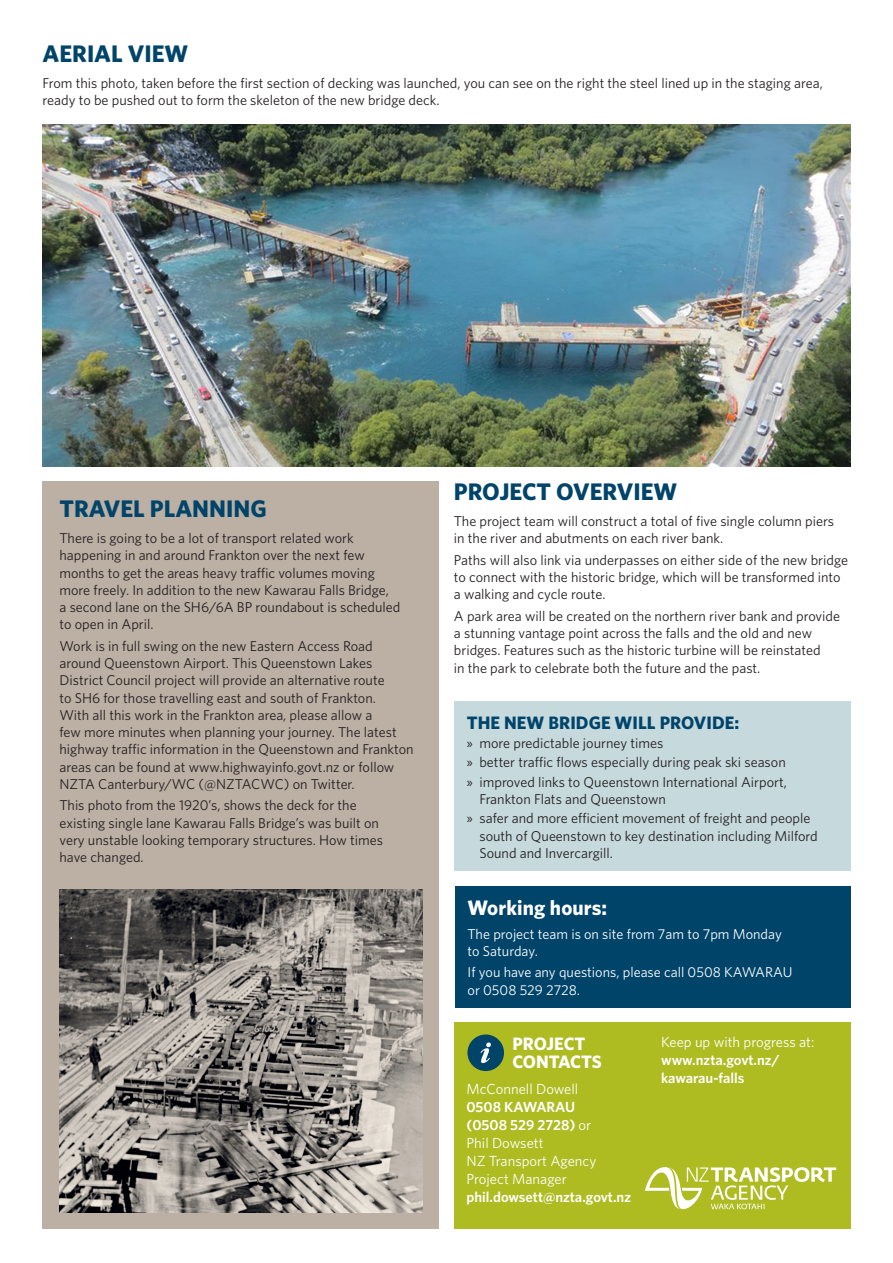
<style>
.page{position:relative;width:893px;height:1263px;background:#fff}
.page>*{position:absolute;margin:0;border:0;box-sizing:border-box;transform-origin:0 0}
.Body_Subhead_01{font:700 24px "Whitney";color:#00446a}
.Body_Subhead_02{font:700 21px "Whitney";letter-spacing:.005em;color:#fff}
.Body_Subhead_03{font:700 18px "Whitney";letter-spacing:.005em;color:#00446a}
.Contact_Heading{font:700 18px/18px "Whitney";letter-spacing:-.01em;color:#fff}
.Contact_Heading-2{font:600 14.7px/18px "Whitney";color:#fff}
.Contact_Heading-3{font:14.7px/18px "Whitney";color:#fff}
.Body{font:14.25px/17.2px "Whitney";color:#231f20}
.Body-2{font:14.25px/17.2px "Whitney";color:#fff}
.s1{font-family:"Myriad Pro"}
.s2{font-weight:400}
.s3{font-weight:600}
</style>
<div class="page">
<div style="left:43px;top:481px;width:396px;height:748px;background:#bcafa4"></div>
<img style="left:60px;top:889px;width:362px;height:323px">
<img style="left:43px;top:124px;width:807px;height:342px">
<div style="left:455px;top:885px;width:395px;height:122px;background:#00446a"></div>
<div style="left:454px;top:1022px;width:396px;height:207px;background:#aebc21"></div>
<svg style="left:645px;top:1167px;width:191px;height:43px"></svg>
<div style="left:467px;top:1034px;width:37px;height:37px;background:#00446a;border-radius:50%"></div>
<svg style="left:480px;top:1042px;width:11px;height:21px"></svg>
<div style="left:454px;top:701px;width:396px;height:170px;background:#c6d9dc"></div>
<p class="Body_Subhead_01" style="left:43px;top:38px;width:147px">AERIAL VIEW</p>
<p class="Body" style="left:43px;top:74px;width:782px">From this photo, taken before the first section of decking was launched, you can see on the right the steel lined up in the staging area, ready to be pushed out to form the skeleton of the new bridge deck.</p>
<p class="Body_Subhead_01" style="left:60px;top:493px;width:209px">TRAVEL PLANNING</p>
<p class="Body" style="left:60px;top:529px;width:342px">There is going to be a lot of transport related work happening in and around Frankton over the next few months to get the areas heavy traffic volumes moving more freely. In addition to the new Kawarau Falls Bridge,<br>a second lane on the SH6/6A BP roundabout is scheduled to open in April.</p>
<p class="Body" style="left:60px;top:637px;width:356px">Work is in full swing on the new Eastern Access Road around Queenstown Airport. This Queenstown Lakes District Council project will provide an alternative route<br>to SH6 for those travelling east and south of Frankton.<br>With all this work in the Frankton area, please allow a<br>few more minutes when planning your journey. The latest highway traffic information in the Queenstown and Frankton areas can be found at www.highwayinfo.govt.nz or follow NZTA Canterbury/WC (@NZTACWC) on Twitter.</p>
<p class="Body" style="left:60px;top:796px;width:325px">This photo from the 1920’s, shows the deck for the existing single lane Kawarau Falls Bridge’s was built on very unstable looking temporary structures. How times have changed.</p>
<p class="Body_Subhead_01" style="left:454px;top:476px;width:225px">PROJECT OVERVIEW</p>
<p class="Body" style="left:454px;top:512px;width:382px">The project team will construct a total of five single column piers in the river and abutments on each river bank.</p>
<p class="Body" style="left:454px;top:551px;width:396px">Paths will also link via underpasses on either side of the new bridge to connect with the historic bridge, which will be transformed into a walking and cycle route.</p>
<p class="Body" style="left:454px;top:607px;width:388px">A park area will be created on the northern river bank and provide a stunning vantage point across the falls and the old and new bridges. Features such as the historic turbine will be reinstated<br>in the park to celebrate both the future and the past.</p>
<p class="Body_Subhead_03" style="left:467px;top:710px;width:274px">THE NEW BRIDGE WILL PROVIDE:</p>
<p class="Body" style="left:467px;top:734px;width:198px"><span class="s1">»</span> more predictable journey times</p>
<p class="Body" style="left:467px;top:753px;width:321px"><span class="s1">»</span> better traffic flows especially during peak ski season</p>
<p class="Body" style="left:479px;top:773px;width:309px;text-indent:-13px"><span class="s1">»</span> improved links to Queenstown International Airport,<br>Frankton Flats and Queenstown</p>
<p class="Body" style="left:479px;top:809px;width:340px;text-indent:-13px"><span class="s1">»</span> safer and more efficient movement of freight and people south of Queenstown to key destination including Milford<br>Sound and Invercargill.</p>
<p class="Body_Subhead_02" style="left:468px;top:894px;width:141px">Working hours:</p>
<p class="Body-2" style="left:468px;top:925px;width:316px">The project team is on site from 7am to 7pm Monday to Saturday.</p>
<p class="Body-2" style="left:468px;top:963px;width:326px">If you have any questions, please call 0508 KAWARAU or 0508 529 2728.</p>
<p class="Contact_Heading" style="left:512px;top:1034px;width:91px">PROJECT<br>CONTACTS</p>
<p class="Contact_Heading-2" style="left:466px;top:1080px;width:126px"><span class="s2">McConnell Dowell<br></span>0508 KAWARAU (0508 529 2728) <span class="s2">or</span></p>
<p class="Contact_Heading-3" style="left:466px;top:1133px;width:166px">Phil Dowsett<br>NZ Transport Agency<br>Project Manager <span class="s3">phil.dowsett@nzta.govt.nz</span></p>
<p class="Contact_Heading-2" style="left:661px;top:1032px;width:155px"><span class="s2">Keep up with progress at: </span>www.nzta.govt.nz/ kawarau-falls</p>
</div>
